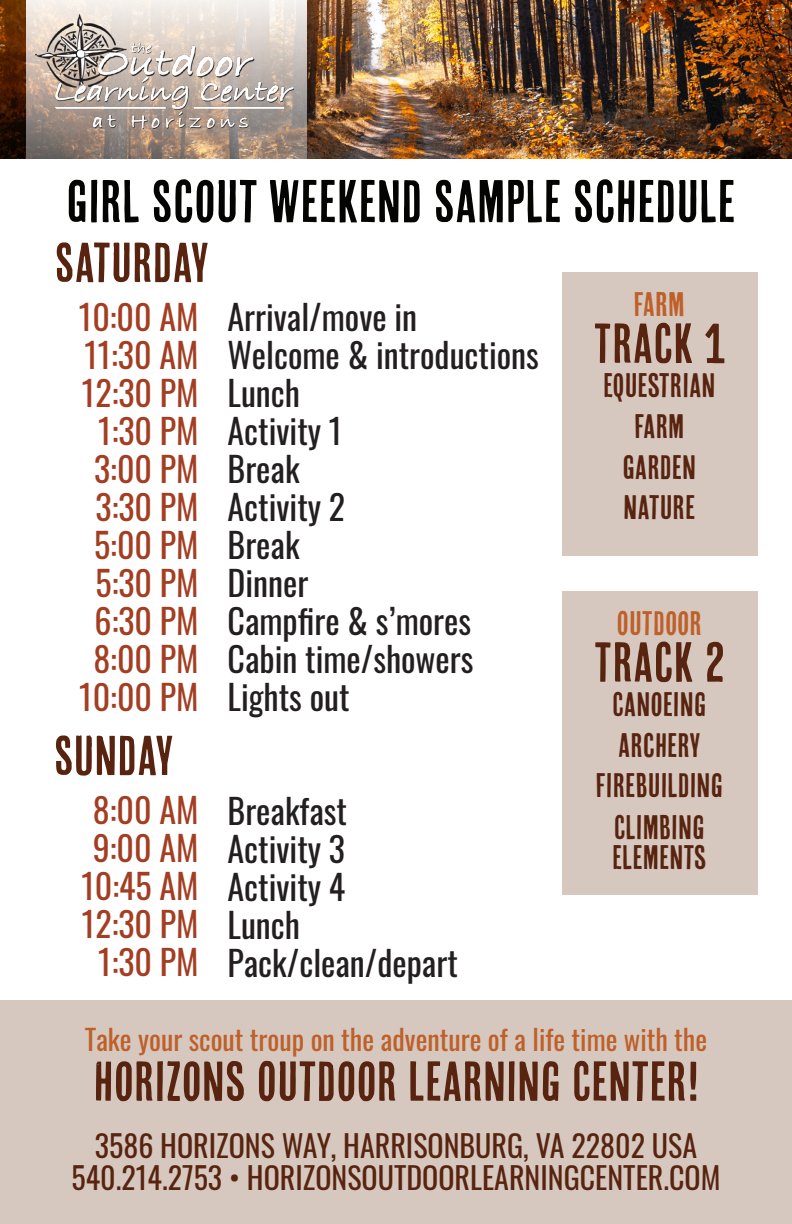
<style>
.page{position:relative;width:792px;height:1224px;background:#fff}
.page>*{position:absolute;margin:0;border:0;box-sizing:border-box;transform-origin:0 0}
.t1{font:60px "Cheap Pine Sans";color:#040503}
.t2{font:56px "Cheap Pine Sans";color:#582410}
.t3{font:34px "Oswald";color:#231f20}
.t4{font:34px "Oswald";color:#a33e22}
.Paragraph_Style_1{font:34px "Cheap Pine Sans";color:#582410}
.t5{font:34px "Cheap Pine Sans";color:#be602a}
.t6{font:30px/32px "Oswald";color:#582410;text-align:center}
.t7{font:28px "Oswald";color:#be602a}
</style>
<div class="page">
<div style="left:0;top:1001px;width:792px;height:223px;background:#d6c8bf"></div>
<div style="left:563px;top:591px;width:195px;height:303px;background:#d6c8bf"></div>
<div style="left:563px;top:272px;width:195px;height:284px;background:#d6c8bf"></div>
<img style="left:0;top:0;width:792px;height:159px">
<svg style="left:26px;top:0;width:281px;height:159px;background:#b6a89d"></svg>
<img style="left:36px;top:14px;width:257px;height:115px">
<p class="t1" style="left:66px;top:169px;width:671px">GIRL SCOUT WEEKEND SAMPLE SCHEDULE</p>
<p class="t2" style="left:55px;top:232px;width:156px">SATURDAY</p>
<p class="t4" style="left:79px;top:287px;width:121px">10:00 AM</p>
<p class="t4" style="left:84px;top:325px;width:116px">11:30 AM</p>
<p class="t4" style="left:82px;top:363px;width:118px">12:30 PM</p>
<p class="t4" style="left:98px;top:401px;width:102px">1:30 PM</p>
<p class="t4" style="left:94px;top:439px;width:106px">3:00 PM</p>
<p class="t4" style="left:95px;top:477px;width:105px">3:30 PM</p>
<p class="t4" style="left:94px;top:515px;width:106px">5:00 PM</p>
<p class="t4" style="left:95px;top:553px;width:105px">5:30 PM</p>
<p class="t4" style="left:95px;top:591px;width:106px">6:30 PM</p>
<p class="t4" style="left:93px;top:629px;width:107px">8:00 PM</p>
<p class="t4" style="left:79px;top:667px;width:121px">10:00 PM</p>
<p class="t2" style="left:54px;top:725px;width:121px">SUNDAY</p>
<p class="t4" style="left:93px;top:780px;width:107px">8:00 AM</p>
<p class="t4" style="left:93px;top:818px;width:107px">9:00 AM</p>
<p class="t4" style="left:81px;top:856px;width:119px">10:45 AM</p>
<p class="t4" style="left:82px;top:894px;width:118px">12:30 PM</p>
<p class="t4" style="left:98px;top:932px;width:102px">1:30 PM</p>
<p class="t3" style="left:228px;top:287px;width:191px">Arrival/move in</p>
<p class="t3" style="left:228px;top:325px;width:313px">Welcome &amp; introductions</p>
<p class="t3" style="left:228px;top:363px;width:74px">Lunch</p>
<p class="t3" style="left:228px;top:401px;width:116px">Activity 1</p>
<p class="t3" style="left:228px;top:439px;width:74px">Break</p>
<p class="t3" style="left:228px;top:477px;width:119px">Activity 2</p>
<p class="t3" style="left:228px;top:515px;width:74px">Break</p>
<p class="t3" style="left:228px;top:553px;width:82px">Dinner</p>
<p class="t3" style="left:228px;top:591px;width:245px">Campfire &amp; s’mores</p>
<p class="t3" style="left:228px;top:629px;width:247px">Cabin time/showers</p>
<p class="t3" style="left:228px;top:667px;width:124px">Lights out</p>
<p class="t3" style="left:228px;top:781px;width:121px">Breakfast</p>
<p class="t3" style="left:228px;top:819px;width:119px">Activity 3</p>
<p class="t3" style="left:228px;top:857px;width:119px">Activity 4</p>
<p class="t3" style="left:228px;top:895px;width:74px">Lunch</p>
<p class="t3" style="left:228px;top:933px;width:232px">Pack/clean/depart</p>
<p class="t5" style="left:633px;top:286px;width:53px">FARM</p>
<p class="t2" style="left:593px;top:313px;width:134px">TRACK 1</p>
<p class="Paragraph_Style_1" style="left:603px;top:367px;width:114px">EQUESTRIAN</p>
<p class="Paragraph_Style_1" style="left:634px;top:407px;width:52px">FARM</p>
<p class="Paragraph_Style_1" style="left:622px;top:448px;width:75px">GARDEN</p>
<p class="Paragraph_Style_1" style="left:623px;top:489px;width:74px">NATURE</p>
<p class="t5" style="left:617px;top:605px;width:87px">OUTDOOR</p>
<p class="t2" style="left:593px;top:632px;width:133px">TRACK 2</p>
<p class="Paragraph_Style_1" style="left:612px;top:685px;width:96px">CANOEING</p>
<p class="Paragraph_Style_1" style="left:618px;top:726px;width:84px">ARCHERY</p>
<p class="Paragraph_Style_1" style="left:595px;top:767px;width:129px">FIREBUILDING</p>
<p class="Paragraph_Style_1" style="left:614px;top:809px;width:92px">CLIMBING</p>
<p class="Paragraph_Style_1" style="left:612px;top:839px;width:96px">ELEMENTS</p>
<p class="t7" style="left:85px;top:1015px;width:624px">Take your scout troup on the adventure of a life time with the</p>
<p class="t2" style="left:93px;top:1051px;width:607px">HORIZONS OUTDOOR LEARNING CENTER!</p>
<p class="t6" style="left:71px;top:1126px;width:651px">3586 HORIZONS WAY, HARRISONBURG, VA 22802 USA<br>540.214.2753 • HORIZONSOUTDOORLEARNINGCENTER.COM</p>
</div>
